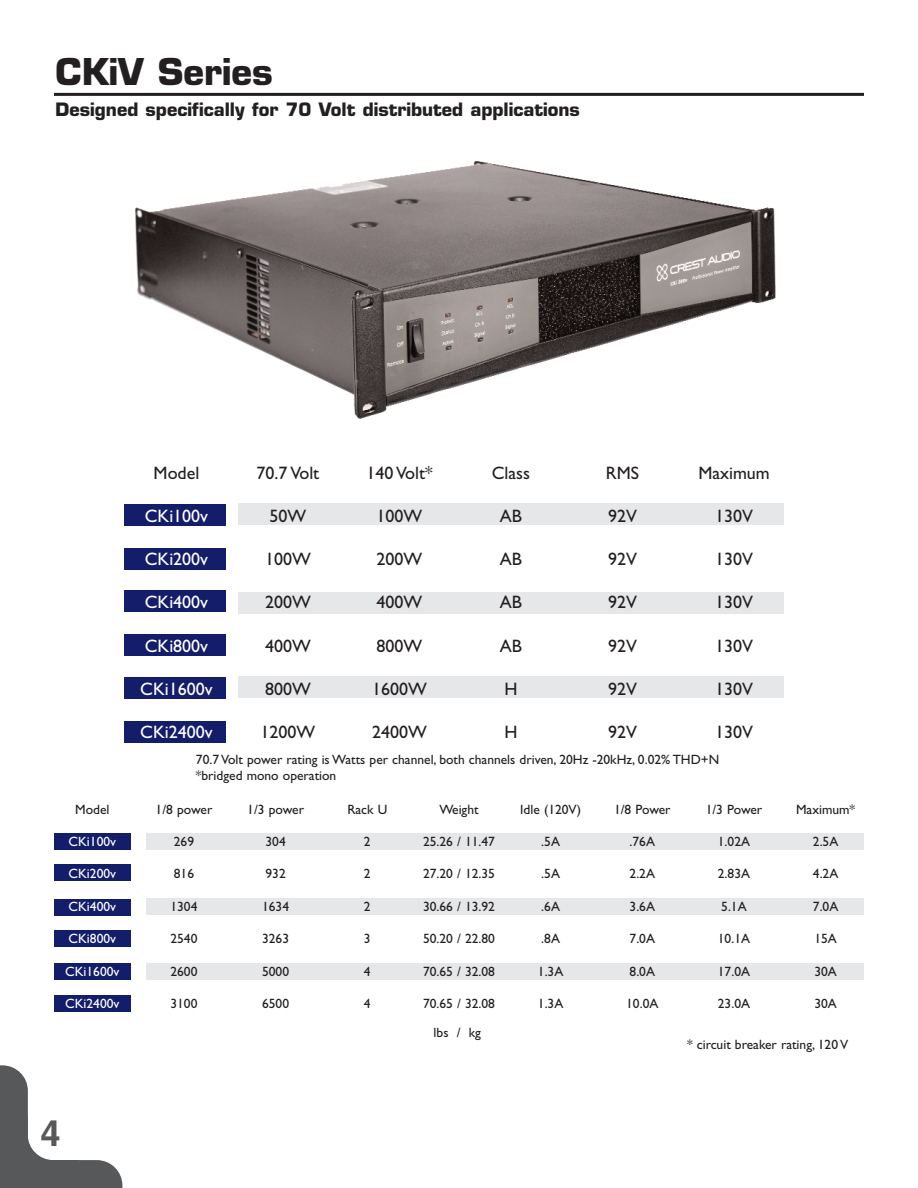
<style>
.page{position:relative;width:918px;height:1188px;background:#fff}
.page>*{position:absolute;margin:0;border:0;box-sizing:border-box;transform-origin:0 0}
.t1{font:700 36px "Eurostile";color:#231f20}
.t2{font:700 36px "Helvetica";color:#57585a}
.t3{font:18px "Gill Sans";color:#231f20}
.t4{font:700 18px "Eurostile";color:#231f20}
.t5{font:18px "Gill Sans";color:#fff}
.t6{font:13.5px/16.2px "Gill Sans";color:#231f20}
.t7{font:13.5px "Gill Sans";color:#fff}
</style>
<div class="page">
<img style="left:135px;top:161px;width:641px;height:258px">
<svg style="left:0;top:1065px;width:122px;height:123px"></svg>
<hr style="left:54px;top:93px;width:810px;height:3px;background:#231f20">
<div style="left:238px;top:503px;width:546px;height:22px;background:#e6e7e9"></div>
<div style="left:238px;top:592px;width:546px;height:22px;background:#e6e7e9"></div>
<div style="left:238px;top:676px;width:546px;height:22px;background:#e6e7e9"></div>
<div style="left:147px;top:834px;width:717px;height:16px;background:#e6e7e9"></div>
<div style="left:147px;top:898px;width:717px;height:17px;background:#e6e7e9"></div>
<div style="left:147px;top:964px;width:717px;height:16px;background:#e6e7e9"></div>
<div style="left:124px;top:504px;width:102px;height:22px;background:#131d6a"></div>
<div style="left:124px;top:549px;width:102px;height:21px;background:#131d6a"></div>
<div style="left:124px;top:591px;width:102px;height:21px;background:#131d6a"></div>
<div style="left:124px;top:634px;width:102px;height:22px;background:#131d6a"></div>
<div style="left:124px;top:677px;width:102px;height:22px;background:#131d6a"></div>
<div style="left:124px;top:721px;width:102px;height:21px;background:#131d6a"></div>
<div style="left:54px;top:834px;width:76px;height:16px;background:#131d6a"></div>
<div style="left:54px;top:865px;width:76px;height:16px;background:#131d6a"></div>
<div style="left:54px;top:899px;width:76px;height:17px;background:#131d6a"></div>
<div style="left:54px;top:931px;width:76px;height:16px;background:#131d6a"></div>
<div style="left:54px;top:963px;width:76px;height:16px;background:#131d6a"></div>
<div style="left:54px;top:996px;width:76px;height:16px;background:#131d6a"></div>
<h1 class="t1" style="left:56px;top:57px;width:219px">CKiV Series</h1>
<h2 class="t4" style="left:56px;top:102px;width:526px">Designed specifically for 70 Volt distributed applications</h2>
<p class="t6" style="left:75px;top:802px;width:36px">Model</p>
<p class="t7" style="left:69px;top:836px;width:49px">CKi100v</p>
<p class="t7" style="left:69px;top:869px;width:49px">CKi200v</p>
<p class="t7" style="left:69px;top:901px;width:49px">CKi400v</p>
<p class="t7" style="left:69px;top:934px;width:49px">CKi800v</p>
<p class="t7" style="left:65px;top:966px;width:56px">CKi1600v</p>
<p class="t7" style="left:65px;top:998px;width:56px">CKi2400v</p>
<h2 class="t3" style="left:366px;top:466px;width:68px">140 Volt*</h2>
<h2 class="t3" style="left:377px;top:509px;width:47px">100W</h2>
<h2 class="t3" style="left:377px;top:552px;width:47px">200W</h2>
<h2 class="t3" style="left:377px;top:596px;width:47px">400W</h2>
<h2 class="t3" style="left:377px;top:639px;width:47px">800W</h2>
<h2 class="t3" style="left:372px;top:682px;width:56px">1600W</h2>
<h2 class="t3" style="left:372px;top:725px;width:56px">2400W</h2>
<h2 class="t3" style="left:257px;top:466px;width:64px">70.7 Volt</h2>
<h2 class="t3" style="left:270px;top:509px;width:38px">50W</h2>
<h2 class="t3" style="left:265px;top:552px;width:47px">100W</h2>
<h2 class="t3" style="left:265px;top:596px;width:47px">200W</h2>
<h2 class="t3" style="left:265px;top:639px;width:47px">400W</h2>
<h2 class="t3" style="left:265px;top:682px;width:47px">800W</h2>
<h2 class="t3" style="left:261px;top:725px;width:56px">1200W</h2>
<h2 class="t3" style="left:492px;top:466px;width:40px">Class</h2>
<h2 class="t3" style="left:500px;top:509px;width:24px">AB</h2>
<h2 class="t3" style="left:500px;top:552px;width:24px">AB</h2>
<h2 class="t3" style="left:500px;top:596px;width:24px">AB</h2>
<h2 class="t3" style="left:500px;top:639px;width:24px">AB</h2>
<h2 class="t3" style="left:504px;top:682px;width:15px">H</h2>
<h2 class="t3" style="left:504px;top:725px;width:15px">H</h2>
<h2 class="t3" style="left:606px;top:466px;width:35px">RMS</h2>
<h2 class="t3" style="left:608px;top:509px;width:30px">92V</h2>
<h2 class="t3" style="left:608px;top:552px;width:30px">92V</h2>
<h2 class="t3" style="left:608px;top:596px;width:30px">92V</h2>
<h2 class="t3" style="left:608px;top:639px;width:30px">92V</h2>
<h2 class="t3" style="left:608px;top:682px;width:30px">92V</h2>
<h2 class="t3" style="left:608px;top:725px;width:30px">92V</h2>
<h2 class="t3" style="left:154px;top:466px;width:47px">Model</h2>
<h2 class="t5" style="left:145px;top:509px;width:65px">CKi100v</h2>
<h2 class="t5" style="left:145px;top:552px;width:65px">CKi200v</h2>
<h2 class="t5" style="left:145px;top:596px;width:65px">CKi400v</h2>
<h2 class="t5" style="left:145px;top:639px;width:65px">CKi800v</h2>
<h2 class="t5" style="left:140px;top:682px;width:74px">CKi1600v</h2>
<h2 class="t5" style="left:140px;top:725px;width:74px">CKi2400v</h2>
<h2 class="t3" style="left:698px;top:466px;width:73px">Maximum</h2>
<h2 class="t3" style="left:715px;top:509px;width:39px">130V</h2>
<h2 class="t3" style="left:715px;top:552px;width:39px">130V</h2>
<h2 class="t3" style="left:715px;top:596px;width:39px">130V</h2>
<h2 class="t3" style="left:715px;top:639px;width:39px">130V</h2>
<h2 class="t3" style="left:715px;top:682px;width:39px">130V</h2>
<h2 class="t3" style="left:715px;top:725px;width:39px">130V</h2>
<p class="t6" style="left:196px;top:752px;width:525px">70.7 Volt power rating is Watts per channel, both channels driven, 20Hz -20kHz, 0.02% THD+N *bridged mono operation</p>
<p class="t6" style="left:156px;top:802px;width:58px">1/8 power</p>
<p class="t6" style="left:174px;top:835px;width:22px">269</p>
<p class="t6" style="left:174px;top:867px;width:22px">816</p>
<p class="t6" style="left:170px;top:900px;width:29px">1304</p>
<p class="t6" style="left:170px;top:932px;width:29px">2540</p>
<p class="t6" style="left:170px;top:964px;width:29px">2600</p>
<p class="t6" style="left:170px;top:997px;width:29px">3100</p>
<p class="t6" style="left:247px;top:802px;width:58px">1/3 power</p>
<p class="t6" style="left:266px;top:835px;width:22px">304</p>
<p class="t6" style="left:266px;top:867px;width:22px">932</p>
<p class="t6" style="left:262px;top:900px;width:28px">1634</p>
<p class="t6" style="left:262px;top:932px;width:28px">3263</p>
<p class="t6" style="left:262px;top:964px;width:28px">5000</p>
<p class="t6" style="left:262px;top:997px;width:28px">6500</p>
<p class="t6" style="left:347px;top:802px;width:41px">Rack U</p>
<p class="t6" style="left:364px;top:835px;width:8px">2</p>
<p class="t6" style="left:364px;top:867px;width:8px">2</p>
<p class="t6" style="left:364px;top:900px;width:8px">2</p>
<p class="t6" style="left:364px;top:932px;width:8px">3</p>
<p class="t6" style="left:364px;top:964px;width:8px">4</p>
<p class="t6" style="left:364px;top:997px;width:8px">4</p>
<p class="t6" style="left:439px;top:802px;width:41px">Weight</p>
<p class="t6" style="left:423px;top:835px;width:73px">25.26 / 11.47</p>
<p class="t6" style="left:423px;top:867px;width:73px">27.20 / 12.35</p>
<p class="t6" style="left:423px;top:900px;width:73px">30.66 / 13.92</p>
<p class="t6" style="left:423px;top:932px;width:73px">50.20 / 22.80</p>
<p class="t6" style="left:423px;top:964px;width:73px">70.65 / 32.08</p>
<p class="t6" style="left:423px;top:997px;width:73px">70.65 / 32.08</p>
<p class="t6" style="left:520px;top:802px;width:62px">Idle (120V)</p>
<p class="t6" style="left:541px;top:835px;width:20px">.5A</p>
<p class="t6" style="left:541px;top:867px;width:20px">.5A</p>
<p class="t6" style="left:541px;top:900px;width:20px">.6A</p>
<p class="t6" style="left:541px;top:932px;width:20px">.8A</p>
<p class="t6" style="left:538px;top:964px;width:27px">1.3A</p>
<p class="t6" style="left:538px;top:997px;width:27px">1.3A</p>
<p class="t6" style="left:614px;top:802px;width:58px">1/8 Power</p>
<p class="t6" style="left:630px;top:835px;width:27px">.76A</p>
<p class="t6" style="left:630px;top:867px;width:27px">2.2A</p>
<p class="t6" style="left:630px;top:900px;width:27px">3.6A</p>
<p class="t6" style="left:630px;top:932px;width:27px">7.0A</p>
<p class="t6" style="left:630px;top:964px;width:27px">8.0A</p>
<p class="t6" style="left:626px;top:997px;width:34px">10.0A</p>
<p class="t6" style="left:706px;top:802px;width:58px">1/3 Power</p>
<p class="t6" style="left:718px;top:835px;width:34px">1.02A</p>
<p class="t6" style="left:718px;top:867px;width:34px">2.83A</p>
<p class="t6" style="left:721px;top:900px;width:27px">5.1A</p>
<p class="t6" style="left:718px;top:932px;width:34px">10.1A</p>
<p class="t6" style="left:718px;top:964px;width:34px">17.0A</p>
<p class="t6" style="left:718px;top:997px;width:34px">23.0A</p>
<p class="t6" style="left:796px;top:802px;width:61px">Maximum*</p>
<p class="t6" style="left:813px;top:835px;width:27px">2.5A</p>
<p class="t6" style="left:813px;top:867px;width:27px">4.2A</p>
<p class="t6" style="left:813px;top:900px;width:27px">7.0A</p>
<p class="t6" style="left:814px;top:932px;width:24px">15A</p>
<p class="t6" style="left:814px;top:964px;width:24px">30A</p>
<p class="t6" style="left:814px;top:997px;width:24px">30A</p>
<p class="t6" style="left:434px;top:1025px;width:49px">lbs / kg</p>
<p class="t6" style="left:687px;top:1037px;width:163px">* circuit breaker rating, 120 V</p>
<h1 class="t2" style="left:40px;top:1120px;width:22px">4</h1>
</div>
